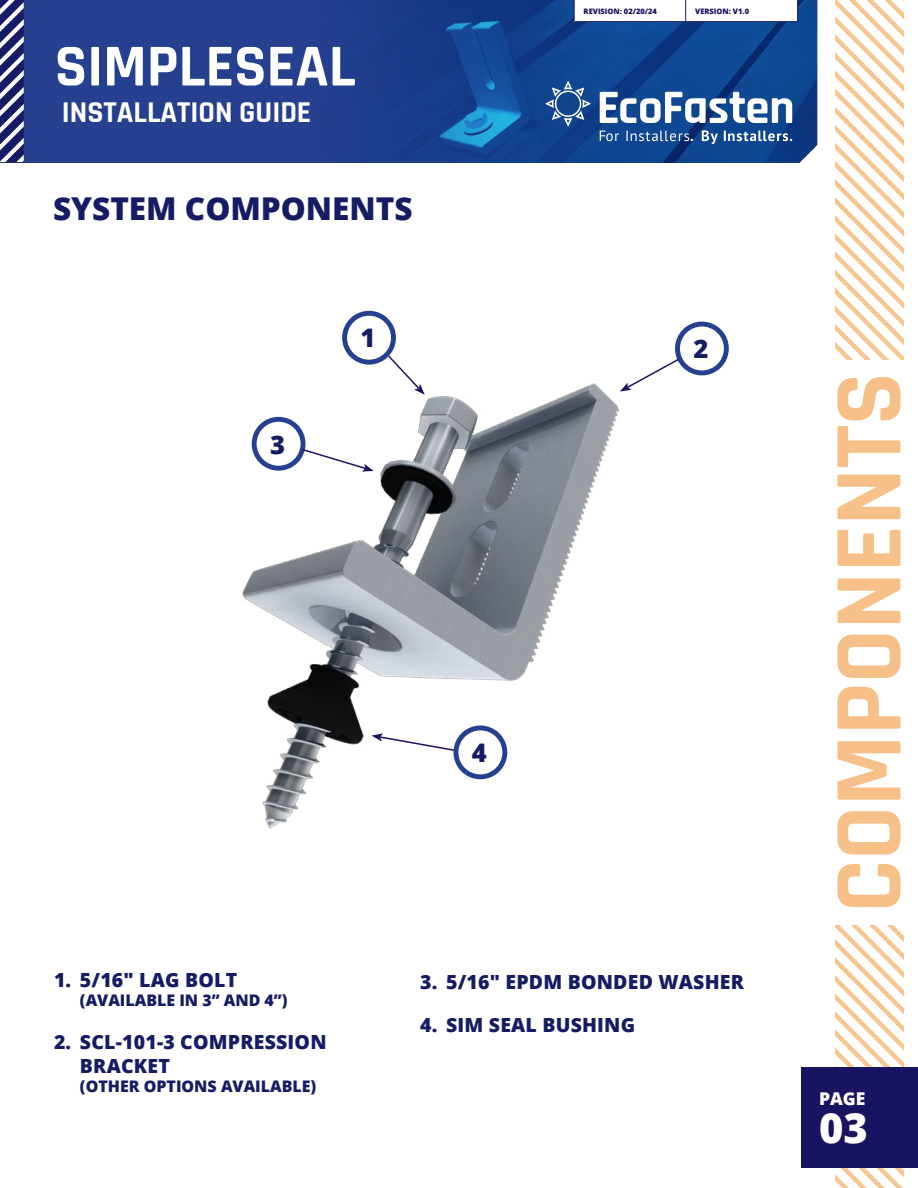
<style>
.page{position:relative;width:918px;height:1188px;background:#fff}
.page>*{position:absolute;margin:0;border:0;box-sizing:border-box;transform-origin:0 0}
.t1{font:700 97.95px "Rajdhani";color:#f7c088}
.t2{font:700 60px "Rajdhani";color:#fff}
.t3{font:800 41.55px "Open Sans";color:#fff}
.t4{font:800 31.5px "Open Sans";color:#151c64}
.t5{font:700 30px "Rajdhani";color:#fff}
.t6{font:800 25.65px "Open Sans";color:#151c64}
.t7{font:800 19.5px/23.4px "Open Sans";letter-spacing:.01em;color:#151c64}
.t8{font:800 17.55px "Open Sans";color:#fff}
.t9{font:800 15.9px "Open Sans";color:#151c64}
.t10{font:800 7.5px "Open Sans";color:#191462}
</style>
<div class="page">
<svg style="left:24px;top:0;width:794px;height:163px;background:#1b428e"></svg>
<svg style="left:545px;top:81px;width:46px;height:45px;background:#3a64a1"></svg>
<svg style="left:600px;top:92px;width:192px;height:31px"></svg>
<svg style="left:600px;top:131px;width:93px;height:10px"></svg>
<svg style="left:702px;top:130px;width:90px;height:14px"></svg>
<div style="left:574px;top:0;width:224px;height:22px;background:#fff"></div>
<hr style="left:575px;top:21px;width:223px;height:1px;background:#191462">
<svg style="left:685px;top:0;width:1px;height:22px"></svg>
<svg style="left:574px;top:0;width:1px;height:22px"></svg>
<svg style="left:835px;top:0;width:69px;height:1188px"></svg>
<div style="left:815px;top:360px;width:103px;height:564px;background:#fff"></div>
<div style="left:801px;top:1067px;width:117px;height:101px;background:#191462"></div>
<svg style="left:797px;top:0;width:1px;height:22px"></svg>
<svg style="left:0;top:0;width:24px;height:162px"></svg>
<img style="left:242px;top:326px;width:487px;height:503px">
<svg style="left:371px;top:733px;width:87px;height:19px"></svg>
<div style="left:254px;top:419px;width:49px;height:49px;background:#fff;border-radius:50%"></div>
<div style="left:252px;top:417px;width:54px;height:54px;border:5px solid #25408f;border-radius:50%"></div>
<div style="left:345px;top:313px;width:49px;height:49px;background:#fff;border-radius:50%"></div>
<div style="left:342px;top:311px;width:54px;height:54px;border:5px solid #25408f;border-radius:50%"></div>
<div style="left:677px;top:324px;width:49px;height:49px;background:#fff;border-radius:50%"></div>
<div style="left:675px;top:322px;width:54px;height:53px;border:5px solid #25408f;border-radius:50%"></div>
<div style="left:456px;top:728px;width:49px;height:49px;background:#fff;border-radius:50%"></div>
<div style="left:454px;top:725px;width:53px;height:54px;border:5px solid #25408f;border-radius:50%"></div>
<svg style="left:301px;top:448px;width:73px;height:24px"></svg>
<svg style="left:387px;top:354px;width:38px;height:41px"></svg>
<svg style="left:620px;top:357px;width:60px;height:35px"></svg>
<h2 class="t2" style="left:55px;top:30px;width:302px">SIMPLESEAL</h2>
<h3 class="t5" style="left:62px;top:94px;width:251px">INSTALLATION GUIDE</h3>
<h3 class="t4" style="left:53px;top:184px;width:361px">SYSTEM COMPONENTS</h3>
<h3 class="t6" style="left:270px;top:425px;width:16px">3</h3>
<h3 class="t6" style="left:361px;top:319px;width:16px">1</h3>
<p class="t10" style="left:584px;top:5px;width:75px">REVISION: 02/20/24</p>
<p class="t10" style="left:695px;top:5px;width:55px">VERSION: V1.0</p>
<h3 class="t6" style="left:693px;top:329px;width:16px">2</h3>
<p class="t7" style="left:54px;top:967px;width:185px">1. 5/16" LAG BOLT</p>
<p class="t9" style="left:80px;top:988px;width:209px">(AVAILABLE IN 3” AND 4”)</p>
<p class="t7" style="left:80px;top:1030px;width:248px;text-indent:-26px">2. SCL-101-3 COMPRESSION<br>BRACKET</p>
<p class="t9" style="left:80px;top:1074px;width:238px">(OTHER OPTIONS AVAILABLE)</p>
<h3 class="t6" style="left:472px;top:733px;width:16px">4</h3>
<p class="t7" style="left:420px;top:969px;width:325px">3. 5/16" EPDM BONDED WASHER</p>
<p class="t7" style="left:420px;top:1013px;width:216px">4. SIM SEAL BUSHING</p>
<h1 class="t1" style="left:809px;top:912px;width:542px;rotate:-90deg">COMPONENTS</h1>
<p class="t8" style="left:819px;top:1086px;width:48px">PAGE</p>
<h3 class="t3" style="left:819px;top:1097px;width:50px">03</h3>
</div>
